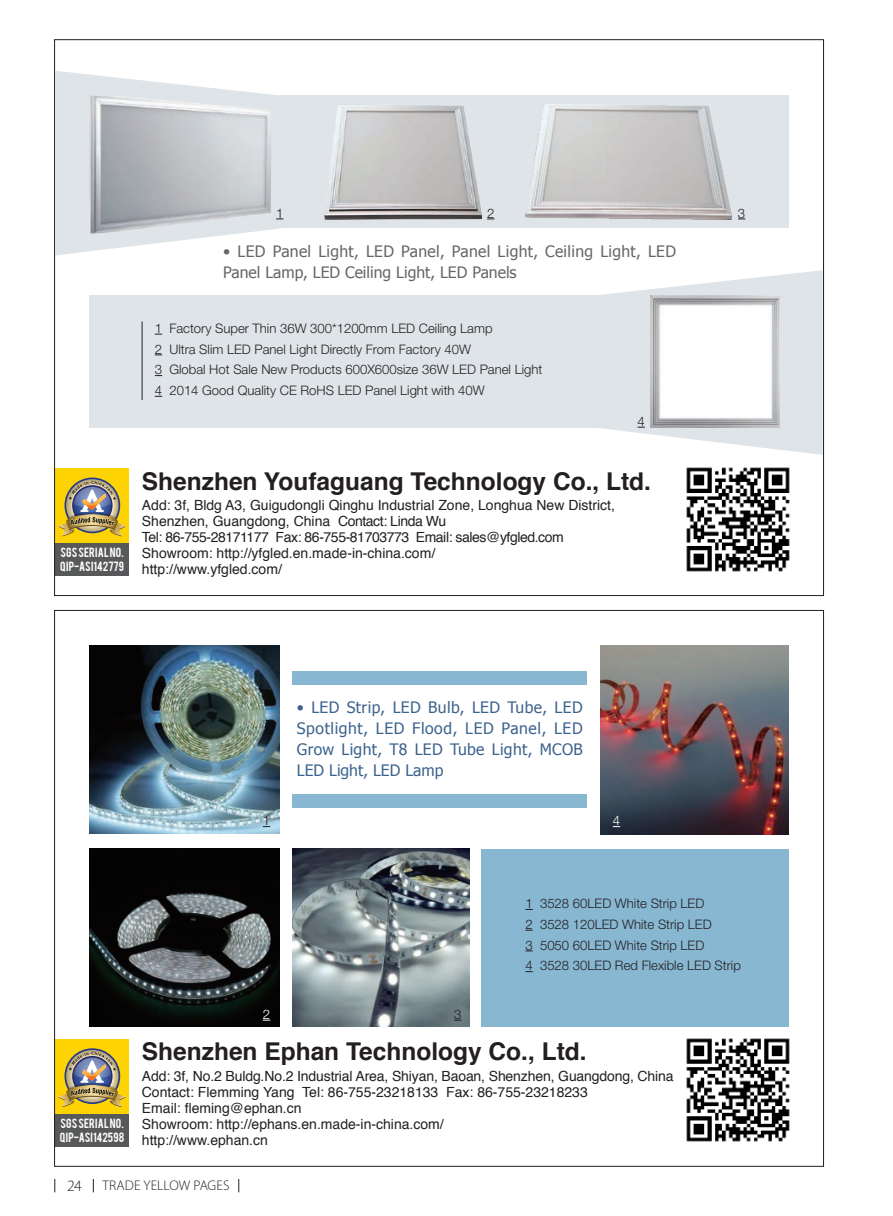
<style>
.page{position:relative;width:893px;height:1216px;background:#fff}
.page>*{position:absolute;margin:0;border:0;box-sizing:border-box;transform-origin:0 0}
.t1{font:700 24.5px "Helvetica";color:#231f20}
.t2{font:15.75px/21px "Tahoma";letter-spacing:.02em;color:#3c638e;text-align:justify}
.t3{font:15.75px/21px "Tahoma";letter-spacing:.02em;color:#656666}
.t4{font:300 15.75px "Myriad Pro";color:#231f20}
.t5{font:14px/15.8px "Helvetica";color:#231f20}
.t6{font:300 14px "Myriad Pro";letter-spacing:.005em;color:#231f20}
.t7{font:300 13.12px/20.7px "Helvetica Neue LT Pro";color:#231f20}
.t8{font:300 13.12px "Helvetica Neue LT Pro";color:#fff}
.t9{font:10.5px/14px "Bebas";letter-spacing:.015em;color:#fff}
</style>
<div class="page">
<div style="left:481px;top:848px;width:308px;height:178px;background:#88b7d2"></div>
<div style="left:55px;top:1039px;width:74px;height:74px;background:#fed304"></div>
<img style="left:58px;top:1051px;width:68px;height:56px">
<div style="left:55px;top:1113px;width:74px;height:33px;background:#57585a"></div>
<img style="left:686px;top:1038px;width:104px;height:104px">
<div style="left:293px;top:671px;width:294px;height:14px;background:#88b7d2"></div>
<div style="left:293px;top:794px;width:294px;height:13px;background:#88b7d2"></div>
<img style="left:89px;top:645px;width:190px;height:188px">
<img style="left:89px;top:848px;width:190px;height:178px">
<img style="left:600px;top:645px;width:189px;height:189px">
<img style="left:293px;top:848px;width:177px;height:178px">
<div style="left:55px;top:468px;width:74px;height:75px;background:#fed304"></div>
<img style="left:58px;top:481px;width:68px;height:55px">
<div style="left:55px;top:543px;width:74px;height:32px;background:#57585a"></div>
<img style="left:686px;top:467px;width:104px;height:105px">
<div style="left:280px;top:96px;width:509px;height:132px;background:#dee4e8"></div>
<div style="left:89px;top:295px;width:512px;height:133px;background:#dee4e8"></div>
<img style="left:325px;top:105px;width:156px;height:114px">
<img style="left:525px;top:104px;width:207px;height:115px">
<hr style="left:142px;top:321px;width:1px;height:79px;background:#231f20">
<svg style="left:56px;top:71px;width:227px;height:184px"></svg>
<svg style="left:600px;top:270px;width:222px;height:185px"></svg>
<svg style="left:54px;top:1178px;width:1px;height:14px"></svg>
<svg style="left:93px;top:1178px;width:1px;height:14px"></svg>
<svg style="left:238px;top:1178px;width:1px;height:14px"></svg>
<p class="t7" style="left:276px;top:202px;width:9px">1</p>
<p class="t7" style="left:487px;top:202px;width:9px">2</p>
<p class="t7" style="left:738px;top:202px;width:9px">3</p>
<p class="t3" style="left:223px;top:240px;width:454px">• LED Panel Light, LED Panel, Panel Light, Ceiling Light, LED<br>Panel Lamp, LED Ceiling Light, LED Panels</p>
<p class="t9" style="left:60px;top:544px;width:65px">SGS SERIAL NO.<br>QIP-ASI142779</p>
<p class="t7" style="left:155px;top:317px;width:389px">1 Factory Super Thin 36W 300*1200mm LED Ceiling Lamp<br>2 Ultra Slim LED Panel Light Directly From Factory 40W<br>3 Global Hot Sale New Products 600X600size 36W LED Panel Light 4 2014 Good Quality CE RoHS LED Panel Light with 40W</p>
<p class="t7" style="left:638px;top:410px;width:9px">4</p>
<h1 class="t1" style="left:142px;top:461px;width:511px">Shenzhen Youfaguang Technology Co., Ltd.</h1>
<p class="t5" style="left:142px;top:498px;width:475px">Add: 3f, Bldg A3, Guigudongli Qinghu Industrial Zone, Longhua New District, Shenzhen, Guangdong, China Contact: Linda Wu<br>Tel: 86-755-28171177 Fax: 86-755-81703773 Email: sales@yfgled.com Showroom: http://yfgled.en.made-in-china.com/<br>http://www.yfgled.com/</p>
<p class="t7" style="left:263px;top:810px;width:9px">1</p>
<p class="t2" style="left:297px;top:695px;width:287px">• LED Strip, LED Bulb, LED Tube, LED Spotlight, LED Flood, LED Panel, LED Grow Light, T8 LED Tube Light, MCOB LED Light, LED Lamp</p>
<p class="t8" style="left:613px;top:812px;width:9px">4</p>
<p class="t9" style="left:60px;top:1115px;width:66px">SGS SERIAL NO.<br>QIP-ASI142598</p>
<p class="t8" style="left:263px;top:1006px;width:9px">2</p>
<p class="t7" style="left:454px;top:1003px;width:9px">3</p>
<p class="t7" style="left:525px;top:892px;width:217px">1 3528 60LED White Strip LED<br>2 3528 120LED White Strip LED<br>3 5050 60LED White Strip LED<br>4 3528 30LED Red Flexible LED Strip</p>
<h1 class="t1" style="left:142px;top:1031px;width:446px">Shenzhen Ephan Technology Co., Ltd.</h1>
<p class="t5" style="left:142px;top:1068px;width:533px">Add: 3f, No.2 Buldg.No.2 Industrial Area, Shiyan, Baoan, Shenzhen, Guangdong, China Contact: Flemming Yang Tel: 86-755-23218133 Fax: 86-755-23218233<br>Email: fleming@ephan.cn<br>Showroom: http://ephans.en.made-in-china.com/<br>http://www.ephan.cn</p>
<p class="t4" style="left:67px;top:1175px;width:16px">24</p>
<p class="t6" style="left:102px;top:1177px;width:129px">TRADE YELLOW PAGES</p>
</div>
